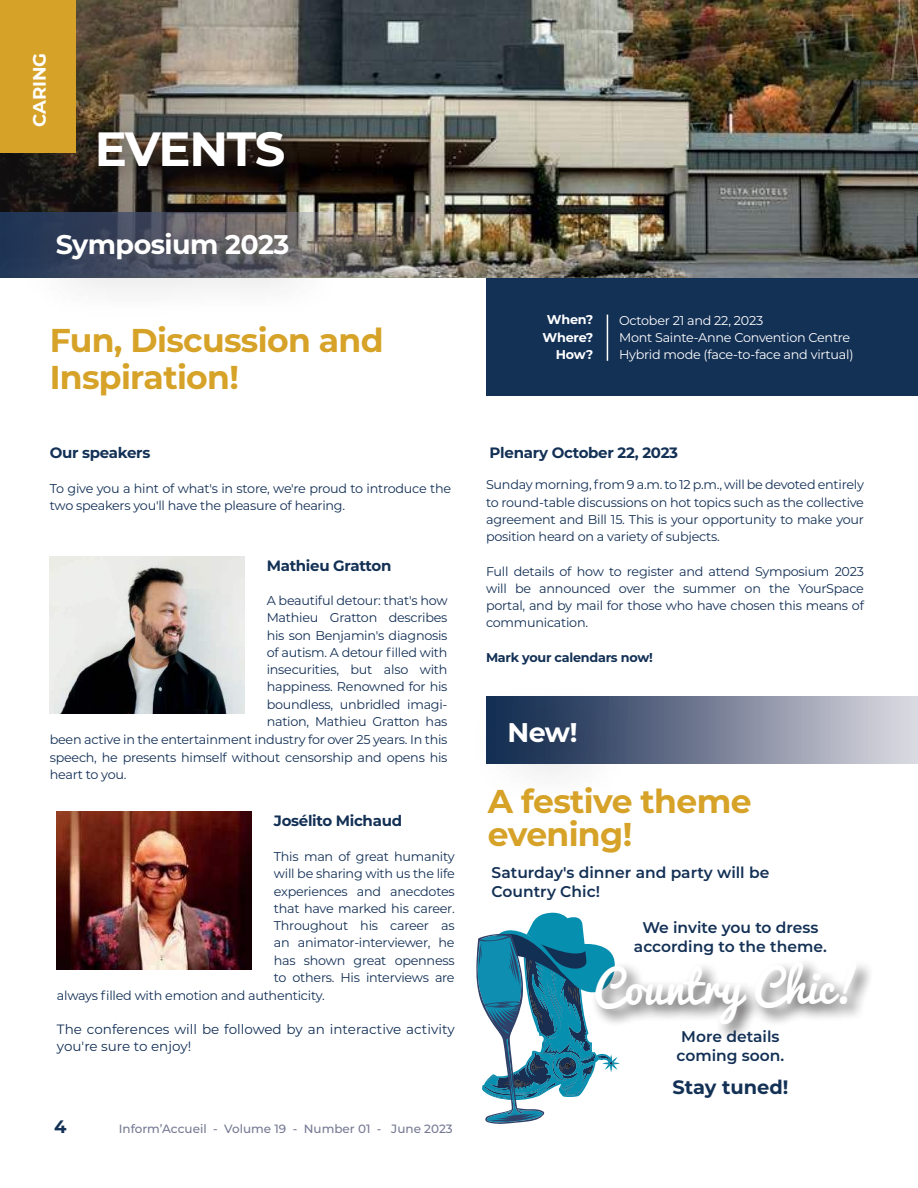
<style>
.page{position:relative;width:918px;height:1188px;background:#fff}
.page>*{position:absolute;margin:0;border:0;box-sizing:border-box;transform-origin:0 0}
.t1{font:700 48px "Montserrat";letter-spacing:-.035em;color:#fff}
.t2{font:44.55px "Pacifico";color:#fff}
.t3{font:700 33px/33px "Montserrat";letter-spacing:-.02em;color:#d6a228}
.t4{font:700 27px "Montserrat";letter-spacing:-.02em;color:#fff}
.t5{font:700 19.35px "Montserrat";color:#133055}
.t6{font:700 18px "Montserrat";color:#fff}
.t7{font:700 18px "Montserrat";color:#133055}
.t8{font:600 15.45px/18.6px "Montserrat";color:#133055;text-align:center}
.t9{font:700 15px "Montserrat";letter-spacing:-.02em;color:#133055}
.t10{font:13.5px/17.2px "Montserrat";color:#133055}
.t11{font:12.75px/17.2px "Montserrat";letter-spacing:-.02em;color:#133055;text-align:justify}
.t12{font:12.75px/17.2px "Montserrat";letter-spacing:-.02em;color:#fff}
.t13{font:700 12.75px "Montserrat";letter-spacing:-.02em;color:#133055}
.t14{font:700 12.75px/17.2px "Montserrat";letter-spacing:-.02em;color:#fff;text-align:center}
.t15{font:500 12px "Montserrat";color:#767993}
</style>
<div class="page">
<div style="left:486px;top:266px;width:432px;height:129px;background:#133055"></div>
<img style="left:340px;top:0;width:578px;height:278px">
<img style="left:0;top:0;width:340px;height:212px">
<div style="left:89px;top:122px;width:214px;height:64px;background:#221f1f;opacity:.48"></div>
<div style="left:0;top:0;width:76px;height:152px;background:#d6a228"></div>
<hr style="left:607px;top:315px;width:1px;height:46px;background:#fff">
<img style="left:50px;top:556px;width:195px;height:158px">
<img style="left:57px;top:811px;width:195px;height:158px">
<img style="left:0;top:212px;width:456px;height:66px">
<div style="left:18px;top:193px;width:329px;height:125px;background:#221f1f;opacity:.75"></div>
<img style="left:635px;top:697px;width:283px;height:67px">
<div style="left:469px;top:684px;width:166px;height:119px;background:#221f1f;opacity:.75"></div>
<div style="left:591px;top:958px;width:284px;height:85px;background:#221f1f;opacity:.75"></div>
<svg style="left:476px;top:912px;width:144px;height:212px"></svg>
<h3 class="t6" style="left:30px;top:127px;width:76px;rotate:-90deg">CARING</h3>
<h1 class="t1" style="left:95px;top:123px;width:192px">EVENTS</h1>
<h3 class="t4" style="left:56px;top:230px;width:235px">Symposium 2023</h3>
<h3 class="t3" style="left:50px;top:324px;width:336px">Fun, Discussion and</h3>
<h3 class="t3" style="left:50px;top:361px;width:191px">Inspiration!</h3>
<p class="t9" style="left:50px;top:444px;width:102px">Our speakers</p>
<p class="t11" style="left:50px;top:480px;width:403px">To give you a hint of what's in store, we're proud to introduce the two speakers you'll have the pleasure of hearing.</p>
<p class="t9" style="left:267px;top:557px;width:126px">Mathieu Gratton</p>
<p class="t11" style="left:267px;top:592px;width:182px">A beautiful detour: that's how</p>
<p class="t11" style="left:267px;top:610px;width:182px">Mathieu Gratton describes</p>
<p class="t11" style="left:267px;top:627px;width:182px">his son Benjamin's diagnosis</p>
<p class="t11" style="left:267px;top:644px;width:182px">of autism. A detour filled with</p>
<p class="t11" style="left:267px;top:661px;width:182px">insecurities, but also with</p>
<p class="t11" style="left:267px;top:679px;width:182px">happiness. Renowned for his</p>
<p class="t11" style="left:267px;top:696px;width:182px">boundless, unbridled imagi-</p>
<p class="t11" style="left:267px;top:713px;width:182px">nation, Mathieu Gratton has</p>
<p class="t11" style="left:50px;top:731px;width:399px">been active in the entertainment industry for over 25 years. In this</p>
<p class="t11" style="left:50px;top:749px;width:399px">speech, he presents himself without censorship and opens his</p>
<p class="t11" style="left:50px;top:766px;width:78px">heart to you.</p>
<p class="t9" style="left:274px;top:812px;width:130px">Josélito Michaud</p>
<p class="t11" style="left:274px;top:848px;width:182px">This man of great humanity</p>
<p class="t11" style="left:274px;top:865px;width:182px">will be sharing with us the life</p>
<p class="t11" style="left:274px;top:883px;width:182px">experiences and anecdotes</p>
<p class="t11" style="left:274px;top:900px;width:182px">that have marked his career.</p>
<p class="t11" style="left:274px;top:917px;width:182px">Throughout his career as</p>
<p class="t11" style="left:274px;top:934px;width:182px">an animator-interviewer, he</p>
<p class="t11" style="left:274px;top:952px;width:182px">has shown great openness</p>
<p class="t11" style="left:274px;top:969px;width:182px">to others. His interviews are</p>
<p class="t11" style="left:57px;top:987px;width:269px">always filled with emotion and authenticity.</p>
<p class="t10" style="left:57px;top:1021px;width:399px">The conferences will be followed by an interactive activity you're sure to enjoy!</p>
<h3 class="t7" style="left:54px;top:1117px;width:14px">4</h3>
<p class="t15" style="left:119px;top:1121px;width:336px">Inform’Accueil - Volume 19 - Number 01 - June 2023</p>
<p class="t14" style="left:543px;top:311px;width:52px">When?<br>Where?</p>
<p class="t14" style="left:556px;top:346px;width:39px">How?</p>
<p class="t12" style="left:619px;top:312px;width:236px">October 21 and 22, 2023<br>Mont Sainte-Anne Convention Centre<br>Hybrid mode (face-to-face and virtual)</p>
<p class="t9" style="left:490px;top:444px;width:190px">Plenary October 22, 2023</p>
<p class="t11" style="left:486px;top:477px;width:379px">Sunday morning, from 9 a.m. to 12 p.m., will be devoted entirely to round-table discussions on hot topics such as the collective agreement and Bill 15. This is your opportunity to make your position heard on a variety of subjects.</p>
<p class="t11" style="left:486px;top:563px;width:379px">Full details of how to register and attend Symposium 2023 will be announced over the summer on the YourSpace portal, and by mail for those who have chosen this means of communication.</p>
<p class="t13" style="left:486px;top:651px;width:168px">Mark your calendars now!</p>
<h3 class="t4" style="left:507px;top:718px;width:72px">New!</h3>
<h3 class="t3" style="left:488px;top:785px;width:265px">A festive theme evening!</h3>
<p class="t8" style="left:492px;top:865px;width:279px;text-align:left">Saturday's dinner and party will be<br>Country Chic!</p>
<p class="t8" style="left:634px;top:919px;width:195px">We invite you to dress according to the theme.</p>
<h2 class="t2" style="left:593px;top:963px;width:269px">Country Chic!</h2>
<p class="t8" style="left:677px;top:1028px;width:109px">More details coming soon.</p>
<h3 class="t5" style="left:672px;top:1076px;width:118px">Stay tuned!</h3>
</div>
